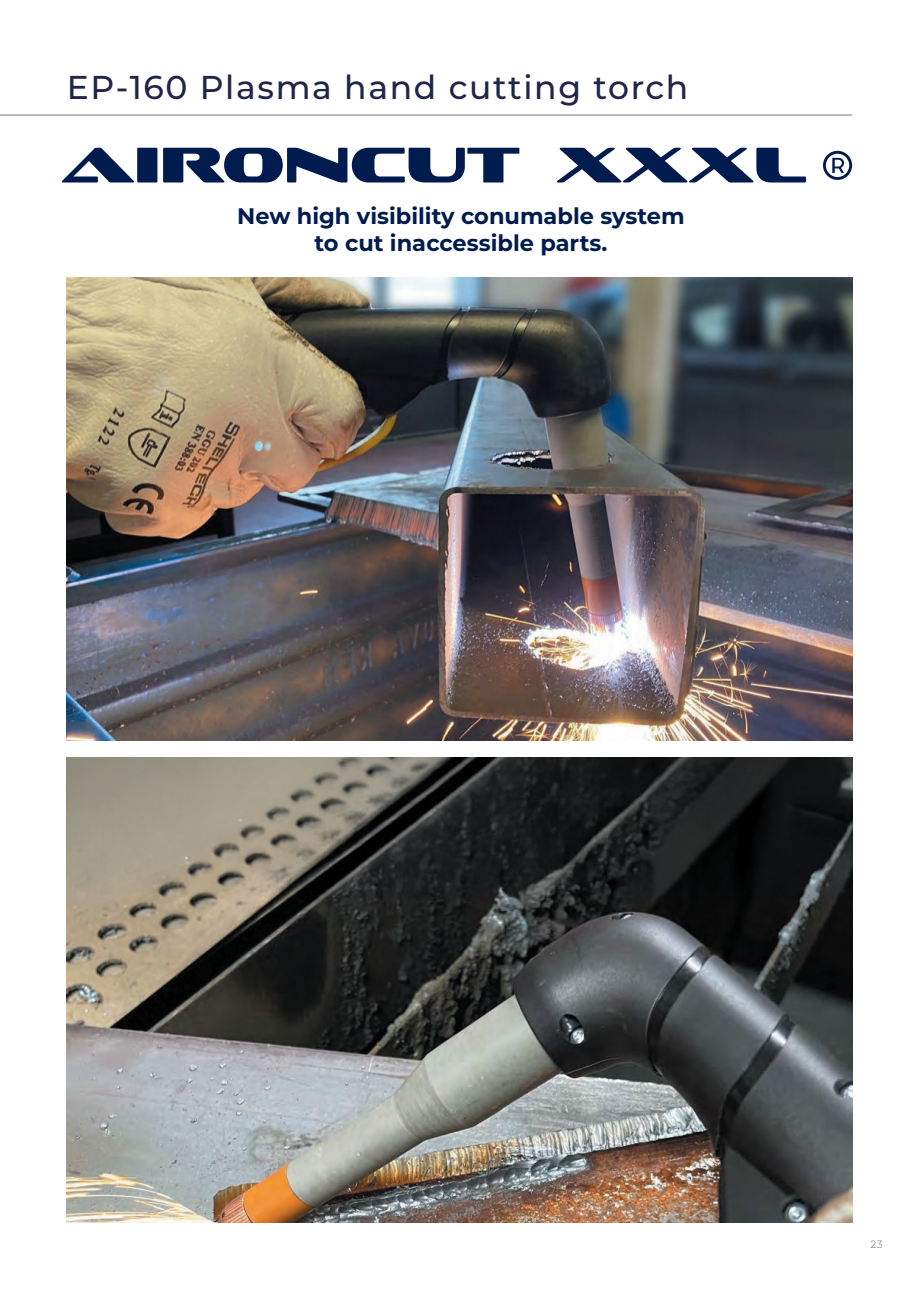
<style>
.page{position:relative;width:919px;height:1289px;background:#fff}
.page>*{position:absolute;margin:0;border:0;box-sizing:border-box;transform-origin:0 0}
.Alineastijl_1{font:51px "Sofachrome Rg";color:#001c4e}
.Pagina_kopjes{font:500 33px "Montserrat";letter-spacing:.05em;color:#202549}
.Alineastijl_1-2{font:700 22.5px "Montserrat";color:#001c4e}
.t1{font:300 10.5px "Montserrat";color:#6c6d70}
</style>
<div class="page">
<img style="left:67px;top:277px;width:785px;height:464px">
<img style="left:67px;top:758px;width:785px;height:464px">
<hr style="left:0;top:115px;width:851px;height:1px;background:#757a7e">
<svg style="left:823px;top:151px;width:29px;height:29px"></svg>
<p class="Pagina_kopjes" style="left:67px;top:64px;width:623px">EP-160 Plasma hand cutting torch</p>
<p class="Alineastijl_1" style="left:62px;top:132px;width:746px">AIRONCUT XXXL</p>
<p class="Alineastijl_1-2" style="left:237px;top:200px;width:449px">New high visibility conumable system</p>
<p class="Alineastijl_1-2" style="left:314px;top:227px;width:294px">to cut inaccessible parts.</p>
<p class="t1" style="left:870px;top:1237px;width:14px">23</p>
</div>
